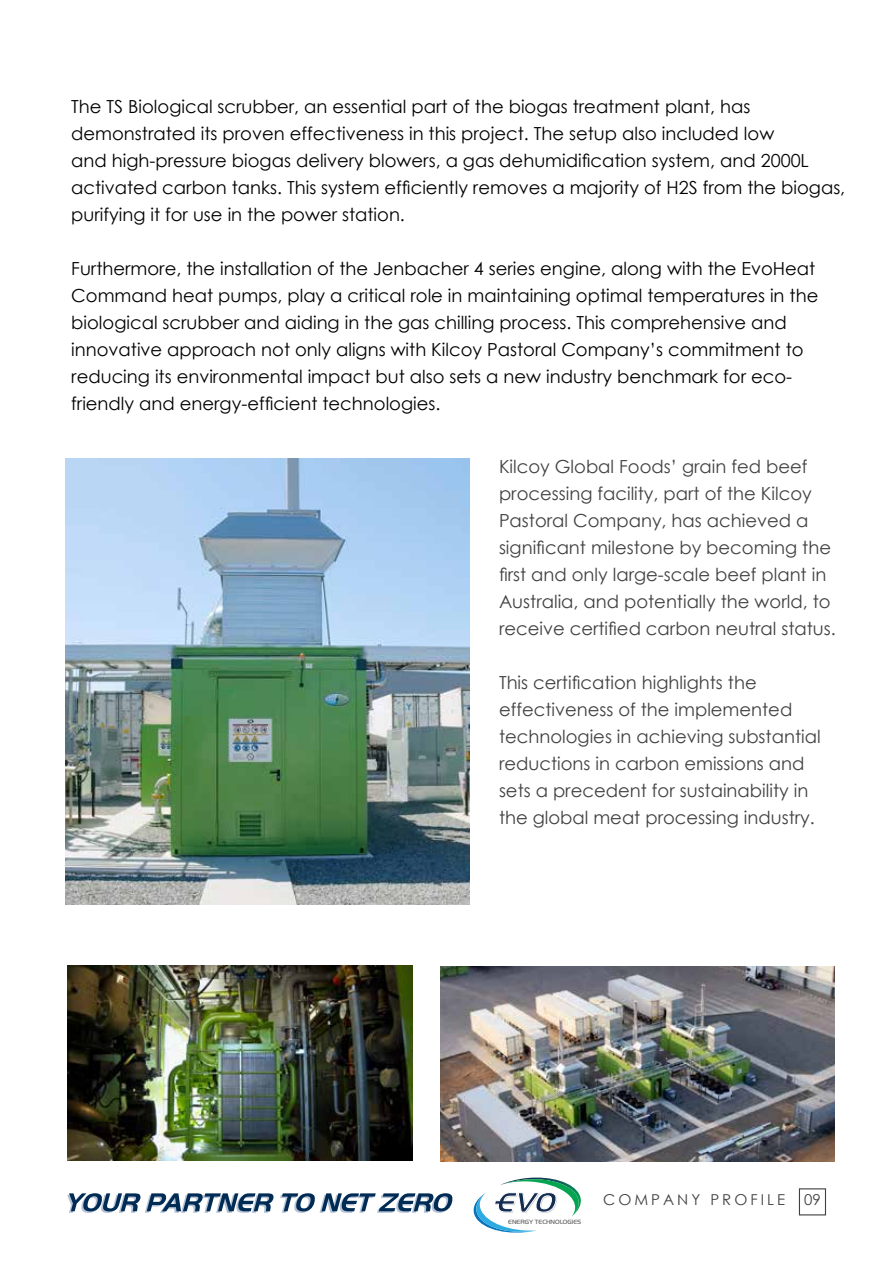
<style>
.page{position:relative;width:893px;height:1263px;background:#fff}
.page>*{position:absolute;margin:0;border:0;box-sizing:border-box;transform-origin:0 0}
.t1{font:18px/27px "Century Gothic";color:#000}
.t2{font:18px/27px "Century Gothic";color:#414042}
.t3{font:15px "Century Gothic";letter-spacing:.2em;color:#414042}
.t4{font:6.45px "Handel Got D Ligh";color:#595a5c}
</style>
<div class="page">
<img style="left:66px;top:458px;width:403px;height:447px">
<div style="left:799px;top:1188px;width:27px;height:27px;border:1px solid #414042"></div>
<svg style="left:67px;top:1193px;width:207px;height:20px"></svg>
<svg style="left:280px;top:1193px;width:173px;height:20px"></svg>
<svg style="left:473px;top:1177px;width:108px;height:56px"></svg>
<img style="left:67px;top:966px;width:346px;height:194px">
<img style="left:441px;top:967px;width:394px;height:195px">
<p class="t1" style="left:71px;top:92px;width:775px">The TS Biological scrubber, an essential part of the biogas treatment plant, has demonstrated its proven effectiveness in this project. The setup also included low<br>and high-pressure biogas delivery blowers, a gas dehumidification system, and 2000L activated carbon tanks. This system efficiently removes a majority of H2S from the biogas, purifying it for use in the power station.</p>
<p class="t1" style="left:71px;top:254px;width:749px">Furthermore, the installation of the Jenbacher 4 series engine, along with the EvoHeat Command heat pumps, play a critical role in maintaining optimal temperatures in the biological scrubber and aiding in the gas chilling process. This comprehensive and innovative approach not only aligns with Kilcoy Pastoral Company’s commitment to reducing its environmental impact but also sets a new industry benchmark for eco&shy;friendly and energy-efficient technologies.</p>
<p class="t2" style="left:499px;top:452px;width:338px">Kilcoy Global Foods’ grain fed beef processing facility, part of the Kilcoy Pastoral Company, has achieved a significant milestone by becoming the first and only large-scale beef plant in Australia, and potentially the world, to receive certified carbon neutral status.</p>
<p class="t2" style="left:499px;top:668px;width:323px">This certification highlights the effectiveness of the implemented technologies in achieving substantial reductions in carbon emissions and sets a precedent for sustainability in the global meat processing industry.</p>
<p class="t4" style="left:508px;top:1218px;width:75px">ENERGY TECHNOLOGIES</p>
<p class="t3" style="left:603px;top:1189px;width:183px">COMPANY PROFILE</p>
<p class="t3" style="left:804px;top:1189px;width:18px">09</p>
</div>
